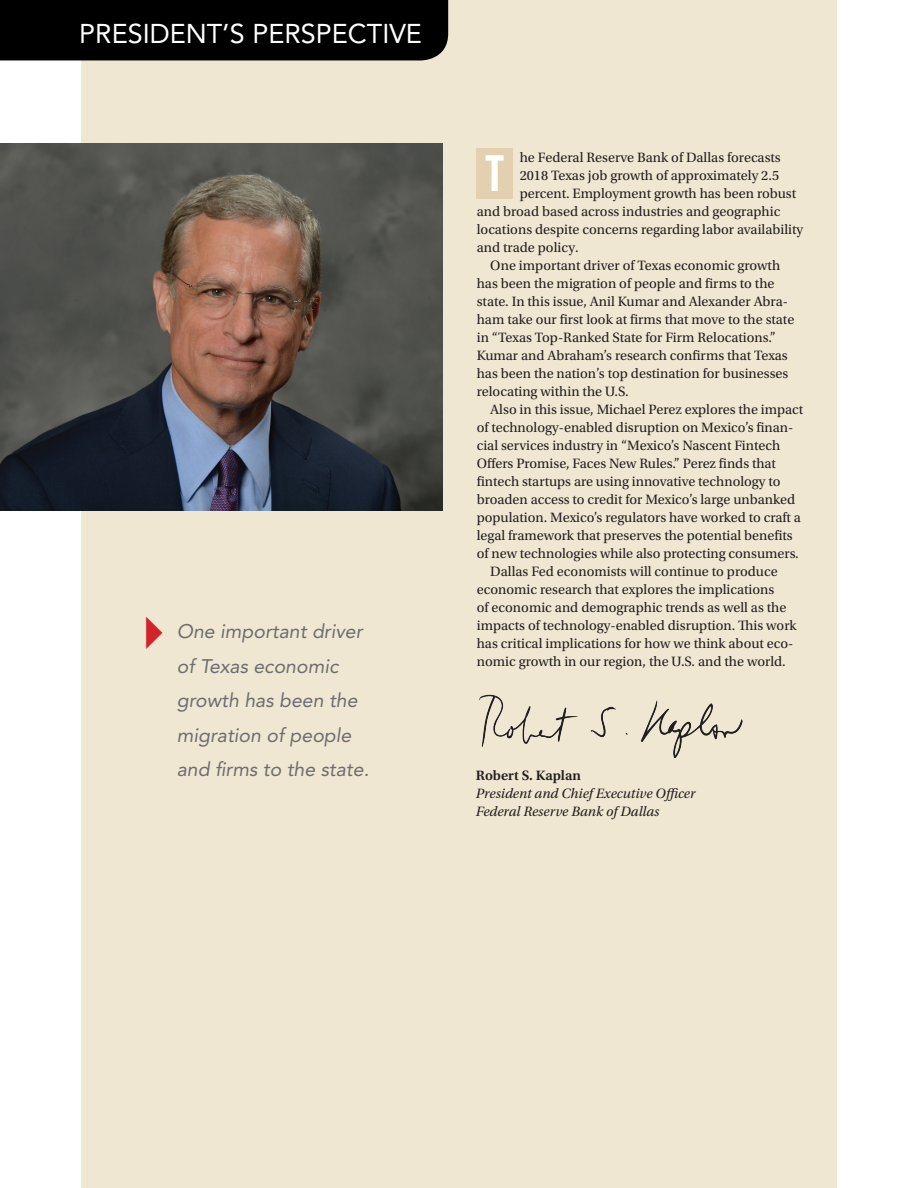
<style>
.page{position:relative;width:918px;height:1188px;background:#fff}
.page>*{position:absolute;margin:0;border:0;box-sizing:border-box;transform-origin:0 0}
.LargeDropCap{font:49.5px "Trade Gothic LT Std Bd Cn 20";color:#fff}
.t1{font:27px "Avenir LT Std";color:#fff}
.NewPullQuote-Short{font:italic 19.5px/34.5px "Avenir LT Std";color:#6c6d70}
.ArticleIndent{font:14.25px/18px "Utopia Std";color:#231f20}
.ArticleFirstParagrap{font:14.25px "Utopia Std";color:#231f20}
.PresInfo{font:italic 14.25px "Utopia Std";color:#231f20}
.PresName{font:600 14.25px "Utopia Std";color:#231f20}
</style>
<div class="page">
<div style="left:81px;top:0;width:756px;height:1188px;background:#f0e7d3"></div>
<div style="left:0;top:0;width:448px;height:60px;background:#000001"></div>
<img style="left:479px;top:694px;width:264px;height:65px">
<img style="left:0;top:143px;width:442px;height:368px">
<div style="left:477px;top:148px;width:36px;height:50px;background:#e3d0b0"></div>
<h2 class="t1" style="left:79px;top:18px;width:344px">PRESIDENT’S PERSPECTIVE</h2>
<p class="NewPullQuote-Short" style="left:177px;top:615px;width:194px">One important driver of Texas economic growth has been the migration of people and firms to the state.</p>
<p class="ArticleFirstParagrap" style="left:520px;top:150px;width:263px">he Federal Reserve Bank of Dallas forecasts</p>
<p class="ArticleFirstParagrap" style="left:520px;top:168px;width:261px">2018 Texas job growth of approximately 2.5</p>
<p class="ArticleFirstParagrap" style="left:520px;top:186px;width:278px">percent. Employment growth has been robust</p>
<p class="ArticleFirstParagrap" style="left:477px;top:204px;width:305px">and broad based across industries and geographic</p>
<p class="ArticleFirstParagrap" style="left:477px;top:222px;width:328px">locations despite concerns regarding labor availability</p>
<p class="ArticleFirstParagrap" style="left:477px;top:240px;width:103px">and trade policy.</p>
<p class="ArticleIndent" style="left:477px;top:257px;width:319px;text-indent:14px">One important driver of Texas economic growth has been the migration of people and firms to the state. In this issue, Anil Kumar and Alexander Abra&shy;ham take our first look at firms that move to the state in “Texas Top-Ranked State for Firm Relocations.” Kumar and Abraham’s research confirms that Texas has been the nation’s top destination for businesses relocating within the U.S.</p>
<p class="ArticleIndent" style="left:477px;top:401px;width:328px;text-indent:14px">Also in this issue, Michael Perez explores the impact of technology-enabled disruption on Mexico’s finan&shy;cial services industry in “Mexico’s Nascent Fintech Offers Promise, Faces New Rules.” Perez finds that fintech startups are using innovative technology to broaden access to credit for Mexico’s large unbanked population. Mexico’s regulators have worked to craft a legal framework that preserves the potential benefits of new technologies while also protecting consumers.</p>
<p class="ArticleIndent" style="left:477px;top:563px;width:321px;text-indent:14px">Dallas Fed economists will continue to produce economic research that explores the implications<br>of economic and demographic trends as well as the impacts of technology-enabled disruption. This work has critical implications for how we think about eco&shy;nomic growth in our region, the U.S. and the world.</p>
<p class="LargeDropCap" style="left:485px;top:144px;width:21px">T</p>
<p class="PresName" style="left:476px;top:767px;width:107px">Robert S. Kaplan</p>
<p class="PresInfo" style="left:476px;top:785px;width:221px">President and Chief Executive Officer</p>
<p class="PresInfo" style="left:476px;top:803px;width:185px">Federal Reserve Bank of Dallas</p>
</div>
